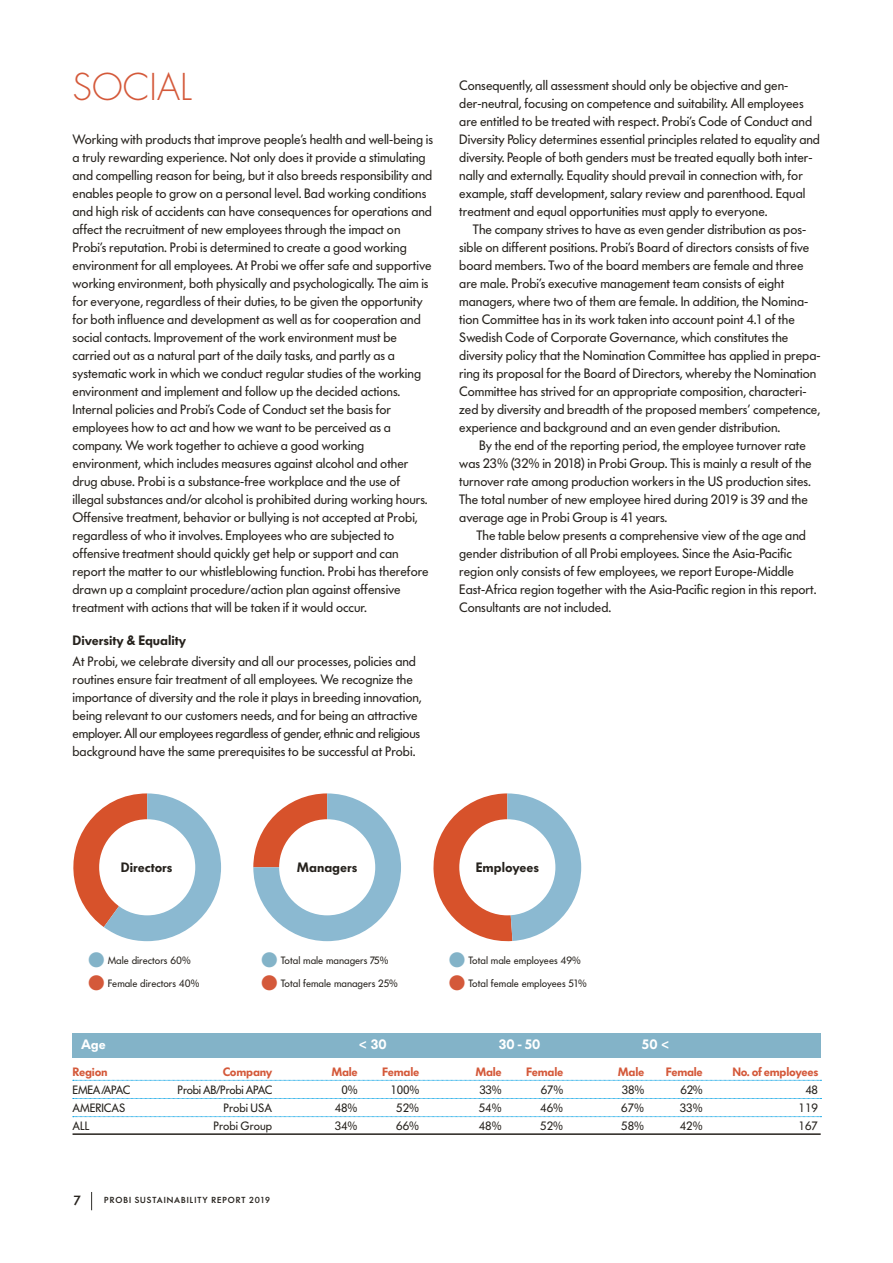
<style>
.page{position:relative;width:893px;height:1263px;background:#fff}
.page>*{position:absolute;margin:0;border:0;box-sizing:border-box;transform-origin:0 0}
.t1{font:300 36px "Futura";color:#d4593a}
.t2{font:13.5px/18px "Futura BQ";color:#26221d}
.t3{font:600 13.5px "Futura BQ";color:#26221d}
.t4{font:600 13.5px "Futura BQ";color:#fff}
.t5{font:500 13.2px "Futura BQ";color:#26221d}
.t6{font:12px "Futura BQ";color:#26221d}
.t7{font:600 12px "Futura BQ";letter-spacing:-.02em;color:#d4593a}
.t8{font:12px "Futura BQ";letter-spacing:-.02em;color:#26221d}
.t9{font:10.5px "Futura BQ";color:#26221d}
.t10{font:500 8.7px "Futura BQ";letter-spacing:.11em;color:#26221d}
.s1{color:#83b3c8}
.s2{color:#d4593a}
</style>
<div class="page">
<svg style="left:91px;top:1192px;width:1px;height:18px"></svg>
<svg style="left:253px;top:793px;width:148px;height:148px"></svg>
<div style="left:279px;top:819px;width:96px;height:96px;background:#fff;border-radius:50%"></div>
<svg style="left:433px;top:793px;width:148px;height:149px"></svg>
<div style="left:459px;top:819px;width:96px;height:96px;background:#fff;border-radius:50%"></div>
<hr style="left:73px;top:1133px;width:748px;height:2px;background:#26221d">
<svg style="left:73px;top:1116px;width:748px;height:1px"></svg>
<svg style="left:73px;top:1098px;width:748px;height:1px"></svg>
<svg style="left:73px;top:1080px;width:748px;height:1px"></svg>
<div style="left:73px;top:1033px;width:748px;height:25px;background:#83b3c8"></div>
<svg style="left:73px;top:793px;width:148px;height:148px"></svg>
<div style="left:99px;top:819px;width:96px;height:96px;background:#fff;border-radius:50%"></div>
<h1 class="t1" style="left:73px;top:64px;width:121px">SOCIAL</h1>
<p class="t2" style="left:73px;top:130px;width:362px">Working with products that improve people’s health and well-being is a truly rewarding experience. Not only does it provide a stimulating and compelling reason for being, but it also breeds responsibility and enables people to grow on a personal level. Bad working conditions and high risk of accidents can have consequences for operations and affect the recruitment of new employees through the impact on Probi’s reputation. Probi is determined to create a good working environment for all employees. At Probi we offer safe and supportive working environment, both physically and psychologically. The aim is for everyone, regardless of their duties, to be given the opportunity for both influence and development as well as for cooperation and social contacts. Improvement of the work environment must be carried out as a natural part of the daily tasks, and partly as a systematic work in which we conduct regular studies of the working environment and implement and follow up the decided actions.<br>Internal policies and Probi’s Code of Conduct set the basis for employees how to act and how we want to be perceived as a company. We work together to achieve a good working environment, which includes measures against alcohol and other drug abuse. Probi is a substance-free workplace and the use of illegal substances and/or alcohol is prohibited during working hours.<br>Offensive treatment, behavior or bullying is not accepted at Probi, regardless of who it involves. Employees who are subjected to offensive treatment should quickly get help or support and can report the matter to our whistleblowing function. Probi has therefore drawn up a complaint procedure/action plan against offensive treatment with actions that will be taken if it would occur.</p>
<p class="t3" style="left:73px;top:631px;width:115px">Diversity &amp; Equality</p>
<p class="t2" style="left:73px;top:652px;width:351px">At Probi, we celebrate diversity and all our processes, policies and routines ensure fair treatment of all employees. We recognize the importance of diversity and the role it plays in breeding innovation, being relevant to our customers needs, and for being an attractive employer. All our employees regardless of gender, ethnic and religious background have the same prerequisites to be successful at Probi.</p>
<p class="t2" style="left:459px;top:76px;width:362px">Consequently, all assessment should only be objective and gen&shy;der-neutral, focusing on competence and suitability. All employees are entitled to be treated with respect. Probi’s Code of Conduct and Diversity Policy determines essential principles related to equality and diversity. People of both genders must be treated equally both inter&shy;nally and externally. Equality should prevail in connection with, for example, staff development, salary review and parenthood. Equal treatment and equal opportunities must apply to everyone.</p>
<p class="t2" style="left:459px;top:220px;width:363px;text-indent:14px">The company strives to have as even gender distribution as pos&shy;sible on different positions. Probi’s Board of directors consists of five board members. Two of the board members are female and three are male. Probi’s executive management team consists of eight managers, where two of them are female. In addition, the Nomina&shy;tion Committee has in its work taken into account point 4.1 of the Swedish Code of Corporate Governance, which constitutes the diversity policy that the Nomination Committee has applied in prepa&shy;ring its proposal for the Board of Directors, whereby the Nomination Committee has strived for an appropriate composition, characteri&shy;zed by diversity and breadth of the proposed members’ competence, experience and background and an even gender distribution.</p>
<p class="t2" style="left:459px;top:436px;width:354px;text-indent:20px">By the end of the reporting period, the employee turnover rate was 23% (32% in 2018) in Probi Group. This is mainly a result of the turnover rate among production workers in the US production sites.<br>The total number of new employee hired during 2019 is 39 and the average age in Probi Group is 41 years.</p>
<p class="t2" style="left:459px;top:526px;width:359px;text-indent:17px">The table below presents a comprehensive view of the age and gender distribution of all Probi employees. Since the Asia-Pacific region only consists of few employees, we report Europe-Middle East-Africa region together with the Asia-Pacific region in this report.<br>Consultants are not included.</p>
<p class="t3" style="left:121px;top:859px;width:53px">Directors</p>
<p class="t3" style="left:297px;top:859px;width:62px">Managers</p>
<p class="t3" style="left:476px;top:859px;width:65px">Employees</p>
<p class="t9" style="left:88px;top:953px;width:104px"><span class="s1">●</span> Male directors 60%</p>
<p class="t9" style="left:88px;top:976px;width:113px"><span class="s2">●</span> Female directors 40%</p>
<p class="t9" style="left:261px;top:953px;width:129px"><span class="s1">●</span> Total male managers 75%</p>
<p class="t9" style="left:261px;top:976px;width:138px"><span class="s2">●</span> Total female managers 25%</p>
<p class="t9" style="left:449px;top:953px;width:133px"><span class="s1">●</span> Total male employees 49%</p>
<p class="t9" style="left:449px;top:976px;width:139px"><span class="s2">●</span> Total female employees 51%</p>
<p class="t4" style="left:81px;top:1035px;width:26px">Age</p>
<p class="t4" style="left:358px;top:1035px;width:30px">&lt; 30</p>
<p class="t4" style="left:499px;top:1035px;width:43px">30 - 50</p>
<p class="t4" style="left:642px;top:1035px;width:30px">50 &lt;</p>
<p class="t7" style="left:73px;top:1064px;width:37px">Region</p>
<p class="t7" style="left:223px;top:1064px;width:51px">Company</p>
<p class="t7" style="left:331px;top:1064px;width:28px">Male</p>
<p class="t7" style="left:382px;top:1064px;width:39px">Female</p>
<p class="t7" style="left:475px;top:1064px;width:28px">Male</p>
<p class="t7" style="left:526px;top:1064px;width:39px">Female</p>
<p class="t7" style="left:618px;top:1064px;width:28px">Male</p>
<p class="t7" style="left:666px;top:1064px;width:39px">Female</p>
<p class="t7" style="left:732px;top:1064px;width:87px">No. of employees</p>
<p class="t8" style="left:73px;top:1082px;width:59px">EMEA/APAC</p>
<p class="t8" style="left:178px;top:1082px;width:96px">Probi AB/Probi APAC</p>
<p class="t6" style="left:342px;top:1082px;width:18px">0%</p>
<p class="t6" style="left:391px;top:1082px;width:30px">100%</p>
<p class="t6" style="left:479px;top:1082px;width:24px">33%</p>
<p class="t6" style="left:541px;top:1082px;width:24px">67%</p>
<p class="t6" style="left:622px;top:1082px;width:24px">38%</p>
<p class="t6" style="left:680px;top:1082px;width:24px">62%</p>
<p class="t6" style="left:805px;top:1082px;width:14px">48</p>
<p class="t6" style="left:73px;top:1100px;width:54px">AMERICAS</p>
<p class="t6" style="left:224px;top:1100px;width:50px">Probi USA</p>
<p class="t6" style="left:335px;top:1100px;width:24px">48%</p>
<p class="t6" style="left:396px;top:1100px;width:24px">52%</p>
<p class="t6" style="left:479px;top:1100px;width:24px">54%</p>
<p class="t6" style="left:540px;top:1100px;width:24px">46%</p>
<p class="t6" style="left:621px;top:1100px;width:24px">67%</p>
<p class="t6" style="left:680px;top:1100px;width:24px">33%</p>
<p class="t6" style="left:799px;top:1100px;width:21px">119</p>
<p class="t6" style="left:73px;top:1118px;width:19px">ALL</p>
<p class="t6" style="left:214px;top:1118px;width:60px">Probi Group</p>
<p class="t6" style="left:335px;top:1118px;width:24px">34%</p>
<p class="t6" style="left:396px;top:1118px;width:24px">66%</p>
<p class="t6" style="left:479px;top:1118px;width:24px">48%</p>
<p class="t6" style="left:540px;top:1118px;width:24px">52%</p>
<p class="t6" style="left:621px;top:1118px;width:24px">58%</p>
<p class="t6" style="left:680px;top:1118px;width:24px">42%</p>
<p class="t6" style="left:799px;top:1118px;width:21px">167</p>
<p class="t5" style="left:74px;top:1191px;width:9px">7</p>
<p class="t10" style="left:104px;top:1195px;width:168px">PROBI SUSTAINABILITY REPORT 2019</p>
</div>
